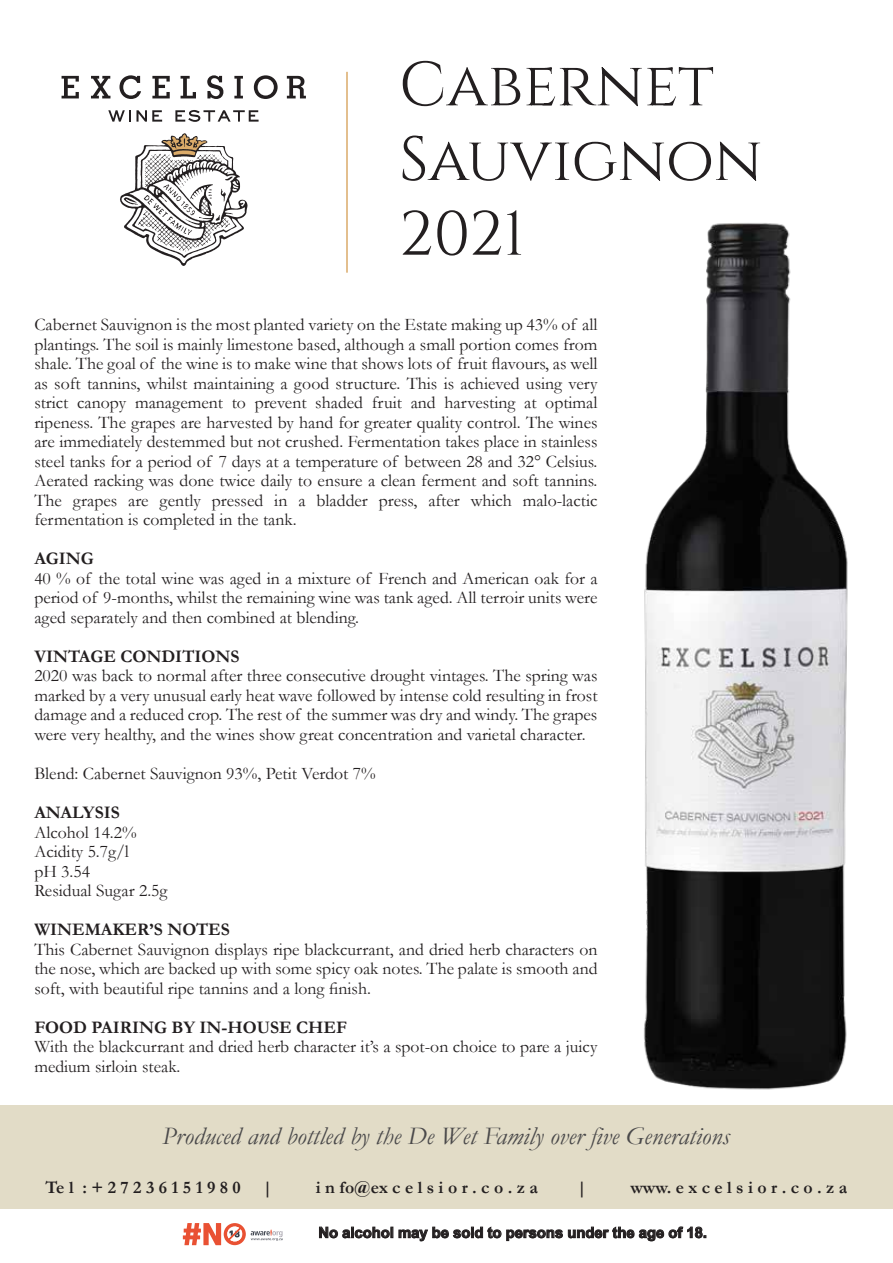
<style>
.page{position:relative;width:893px;height:1263px;background:#fff}
.page>*{position:absolute;margin:0;border:0;box-sizing:border-box;transform-origin:0 0}
.t1{font:62.25px/74.7px "Cinzel";color:#231f20}
.t2{font:italic 25.35px "Garamond";color:#4a494a}
.t3{font:17.7px/19.5px "Garamond";color:#231f20;text-align:justify}
.t4{font:700 17.7px "Garamond";color:#231f20}
.t5{font:700 14.85px "Arial";color:#231f20}
</style>
<div class="page">
<svg style="left:319px;top:1227px;width:74px;height:11px"></svg>
<svg style="left:399px;top:1226px;width:307px;height:15px"></svg>
<svg style="left:183px;top:1223px;width:100px;height:22px"></svg>
<div style="left:0;top:1106px;width:893px;height:103px;background:#e2dcc7"></div>
<svg style="left:108px;top:110px;width:54px;height:12px"></svg>
<svg style="left:175px;top:110px;width:84px;height:12px"></svg>
<svg style="left:62px;top:76px;width:17px;height:22px"></svg>
<svg style="left:91px;top:76px;width:19px;height:22px"></svg>
<svg style="left:119px;top:75px;width:22px;height:24px"></svg>
<svg style="left:152px;top:76px;width:18px;height:22px"></svg>
<svg style="left:181px;top:76px;width:15px;height:22px"></svg>
<svg style="left:207px;top:75px;width:16px;height:24px"></svg>
<svg style="left:234px;top:76px;width:9px;height:22px"></svg>
<svg style="left:254px;top:75px;width:24px;height:24px"></svg>
<svg style="left:287px;top:76px;width:19px;height:22px"></svg>
<svg style="left:120px;top:133px;width:128px;height:133px"></svg>
<hr style="left:346px;top:72px;width:2px;height:201px;background:#dbab69">
<img style="left:644px;top:223px;width:204px;height:867px">
<h1 class="t1" style="left:399px;top:49px;width:365px">CABERNET<br>SAUVIGNON<br>2021</h1>
<p class="t3" style="left:34px;top:315px;width:565px">Cabernet Sauvignon is the most planted variety on the Estate making up 43% of all plantings. The soil is mainly limestone based, although a small portion comes from shale. The goal of the wine is to make wine that shows lots of fruit flavours, as well as soft tannins, whilst maintaining a good structure. This is achieved using very strict canopy management to prevent shaded fruit and harvesting at optimal ripeness. The grapes are harvested by hand for greater quality control. The wines are immediately destemmed but not crushed. Fermentation takes place in stainless steel tanks for a period of 7 days at a temperature of between 28 and 32° Celsius.<br>Aerated racking was done twice daily to ensure a clean ferment and soft tannins.<br>The grapes are gently pressed in a bladder press, after which malo-lactic fermentation is completed in the tank.</p>
<p class="t4" style="left:34px;top:547px;width:61px">AGING</p>
<p class="t3" style="left:34px;top:568px;width:565px">40 % of the total wine was aged in a mixture of French and American oak for a period of 9-months, whilst the remaining wine was tank aged. All terroir units were aged separately and then combined at blending.</p>
<p class="t4" style="left:34px;top:644px;width:207px">VINTAGE CONDITIONS</p>
<p class="t3" style="left:34px;top:666px;width:565px">2020 was back to normal after three consecutive drought vintages. The spring was marked by a very unusual early heat wave followed by intense cold resulting in frost damage and a reduced crop. The rest of the summer was dry and windy. The grapes were very healthy, and the wines show great concentration and varietal character.</p>
<p class="t3" style="left:34px;top:763px;width:343px">Blend: Cabernet Sauvignon 93%, Petit Verdot 7%</p>
<p class="t4" style="left:34px;top:800px;width:87px">ANALYSIS</p>
<p class="t3" style="left:34px;top:822px;width:135px;text-align:left">Alcohol 14.2%<br>Acidity 5.7g/l<br>pH 3.54<br>Residual Sugar 2.5g</p>
<p class="t4" style="left:34px;top:917px;width:197px">WINEMAKER’S NOTES</p>
<p class="t3" style="left:34px;top:939px;width:565px">This Cabernet Sauvignon displays ripe blackcurrant, and dried herb characters on the nose, which are backed up with some spicy oak notes. The palate is smooth and soft, with beautiful ripe tannins and a long finish.</p>
<p class="t4" style="left:34px;top:1015px;width:314px">FOOD PAIRING BY IN-HOUSE CHEF</p>
<p class="t3" style="left:34px;top:1036px;width:565px">With the blackcurrant and dried herb character it’s a spot-on choice to pare a juicy medium sirloin steak.</p>
<h2 class="t2" style="left:162px;top:1119px;width:569px">Produced and bottled by the De Wet Family over five Generations</h2>
<p class="t4" style="left:46px;top:1175px;width:228px">Te l : + 2 7 2 3 6 1 5 1 9 8 0 |</p>
<p class="t4" style="left:316px;top:1175px;width:224px">i n fo@ex c e l s i o r . c o . z a</p>
<p class="t4" style="left:577px;top:1175px;width:11px">|</p>
<p class="t4" style="left:630px;top:1175px;width:218px">www. e x c e l s i o r . c o . z a</p>
<p class="t5" style="left:318px;top:1223px;width:390px">No alcohol may be sold to persons under the age of 18.</p>
</div>
